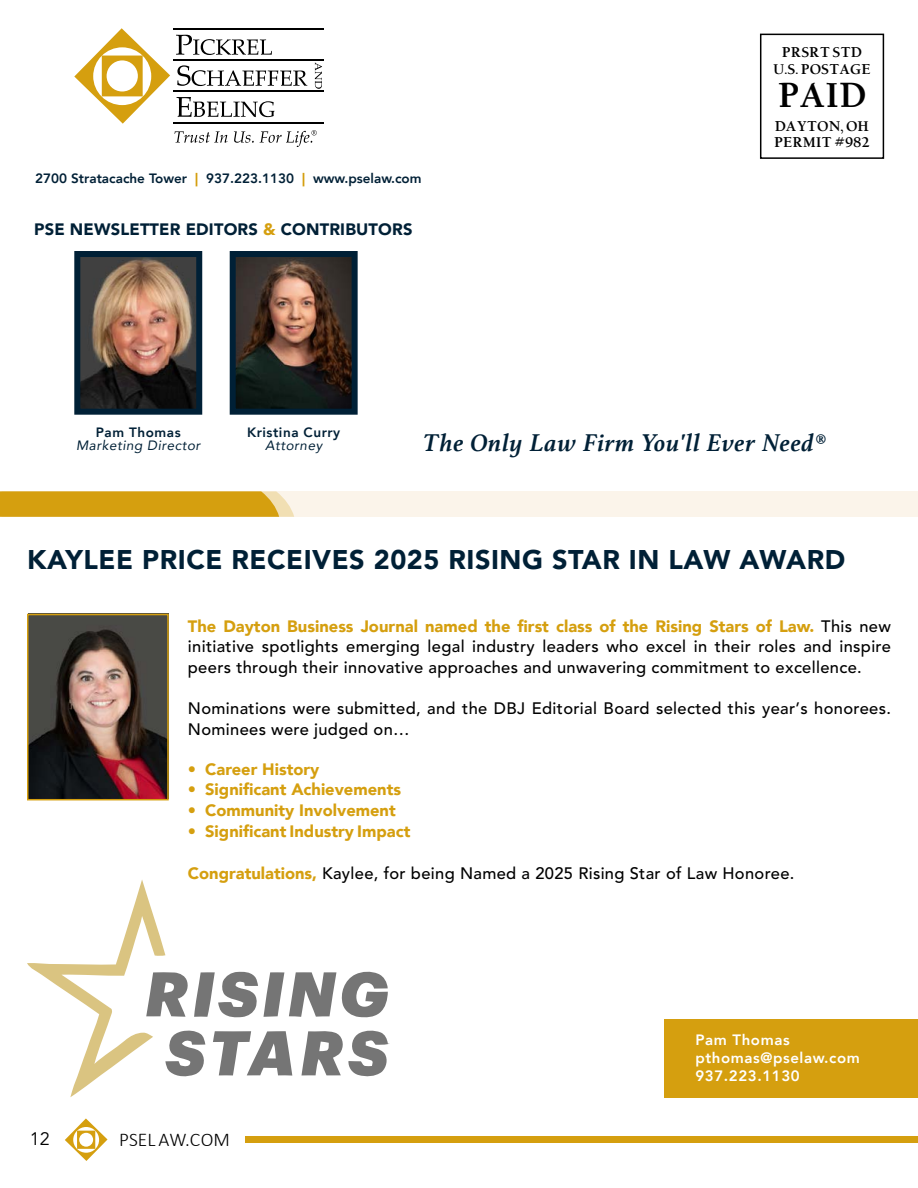
<style>
.page{position:relative;width:918px;height:1188px;background:#fff}
.page>*{position:absolute;margin:0;border:0;box-sizing:border-box;transform-origin:0 0}
.t1{font:700 33px "Berkeley";color:#000}
.t2{font:900 27px "Avenir";letter-spacing:.02em;color:#002036}
.t3{font:italic 700 25.5px "Athelas";letter-spacing:.03em;color:#002036}
.t4{font:300 19.5px "Calibri";color:#000}
.t5{font:18px "Avenir";color:#000}
.t6{font:500 16.5px/20.7px "Avenir";letter-spacing:.02em;color:#000;text-align:justify}
.t7{font:900 16.5px/20.5px "Avenir";color:#d59f0f}
.t8{font:900 16.5px "Avenir";letter-spacing:.01em;color:#002036}
.t9{font:800 15px/18px "Avenir";letter-spacing:.04em;color:#fff}
.t10{font:800 13.5px "Avenir";color:#002036}
.t11{font:700 13.5px/16.5px "Berkeley";color:#000;text-align:center}
.t12{font:italic 13.5px "Avenir";letter-spacing:.04em;color:#002036}
.t13{font:800 13.5px "Avenir";letter-spacing:.04em;color:#002036}
.s1{font-weight:900;color:#d59f0f}
.s2{color:#d59f0f}
</style>
<div class="page">
<svg style="left:65px;top:1118px;width:43px;height:43px"></svg>
<svg style="left:27px;top:880px;width:363px;height:217px"></svg>
<div style="left:245px;top:1136px;width:673px;height:7px;background:#d59f0f"></div>
<div style="left:760px;top:34px;width:124px;height:125px;border:2px solid #000"></div>
<svg style="left:175px;top:131px;width:53px;height:12px"></svg>
<svg style="left:234px;top:131px;width:20px;height:12px"></svg>
<svg style="left:260px;top:130px;width:57px;height:17px"></svg>
<hr style="left:173px;top:122px;width:151px;height:2px;background:#000">
<svg style="left:315px;top:62px;width:7px;height:27px"></svg>
<svg style="left:176px;top:35px;width:96px;height:20px"></svg>
<svg style="left:177px;top:65px;width:130px;height:21px"></svg>
<svg style="left:177px;top:97px;width:97px;height:20px"></svg>
<hr style="left:173px;top:59px;width:151px;height:2px;background:#000">
<hr style="left:173px;top:90px;width:151px;height:2px;background:#000">
<hr style="left:173px;top:28px;width:151px;height:2px;background:#000">
<svg style="left:74px;top:28px;width:96px;height:96px"></svg>
<img style="left:81px;top:258px;width:114px;height:150px">
<div style="left:74px;top:251px;width:128px;height:164px;border:6px solid #002036"></div>
<img style="left:237px;top:258px;width:114px;height:150px">
<div style="left:230px;top:251px;width:128px;height:164px;border:6px solid #002036"></div>
<div style="left:0;top:491px;width:918px;height:26px;background:#fbf4ea"></div>
<svg style="left:0;top:491px;width:294px;height:26px;background:#d7a520"></svg>
<div style="left:664px;top:1019px;width:254px;height:78px;background:#d59f0f"></div>
<img style="left:30px;top:617px;width:136px;height:180px">
<div style="left:27px;top:614px;width:142px;height:186px;border:2px solid #d59f0f"></div>
<p class="t10" style="left:35px;top:168px;width:388px">2700 Stratacache Tower <span class="s1">|</span> 937.223.1130 <span class="s1">|</span> www.pselaw.com</p>
<p class="t8" style="left:34px;top:215px;width:380px">PSE NEWSLETTER EDITORS <span class="s2">&amp;</span> CONTRIBUTORS</p>
<p class="t11" style="left:773px;top:44px;width:99px">PRSRT STD<br>U.S. POSTAGE</p>
<h1 class="t1" style="left:778px;top:75px;width:90px">PAID</h1>
<p class="t11" style="left:774px;top:118px;width:97px;text-align:left">DAYTON, OH<br>PERMIT #982</p>
<p class="t13" style="left:96px;top:421px;width:86px">Pam Thomas</p>
<p class="t12" style="left:76px;top:437px;width:126px">Marketing Director</p>
<p class="t13" style="left:247px;top:421px;width:95px">Kristina Curry</p>
<p class="t12" style="left:265px;top:437px;width:59px">Attorney</p>
<h3 class="t3" style="left:423px;top:423px;width:405px">The Only Law Firm You'll Ever Need®</h3>
<h2 class="t2" style="left:27px;top:537px;width:820px">KAYLEE PRICE RECEIVES 2025 RISING STAR IN LAW AWARD</h2>
<p class="t6" style="left:188px;top:616px;width:705px"><span class="s1">The Dayton Business Journal named the first class of the Rising Stars of Law.</span> This new initiative spotlights emerging legal industry leaders who excel in their roles and inspire peers through their innovative approaches and unwavering commitment to excellence.</p>
<p class="t6" style="left:188px;top:699px;width:705px">Nominations were submitted, and the DBJ Editorial Board selected this year’s honorees.<br>Nominees were judged on…</p>
<p class="t7" style="left:188px;top:758px;width:10px;text-align:justify">• • • •</p>
<p class="t7" style="left:205px;top:758px;width:207px">Career History<br>Significant Achievements<br>Community Involvement<br>Significant Industry Impact</p>
<p class="t6" style="left:188px;top:864px;width:608px"><span class="s1">Congratulations,</span> Kaylee, for being Named a 2025 Rising Star of Law Honoree.</p>
<p class="t5" style="left:30px;top:1126px;width:22px">12</p>
<p class="t4" style="left:119px;top:1128px;width:112px">PSEL AW.COM</p>
<p class="t9" style="left:695px;top:1031px;width:166px">Pam Thomas pthomas@pselaw.com<br>937.223.1130</p>
</div>
